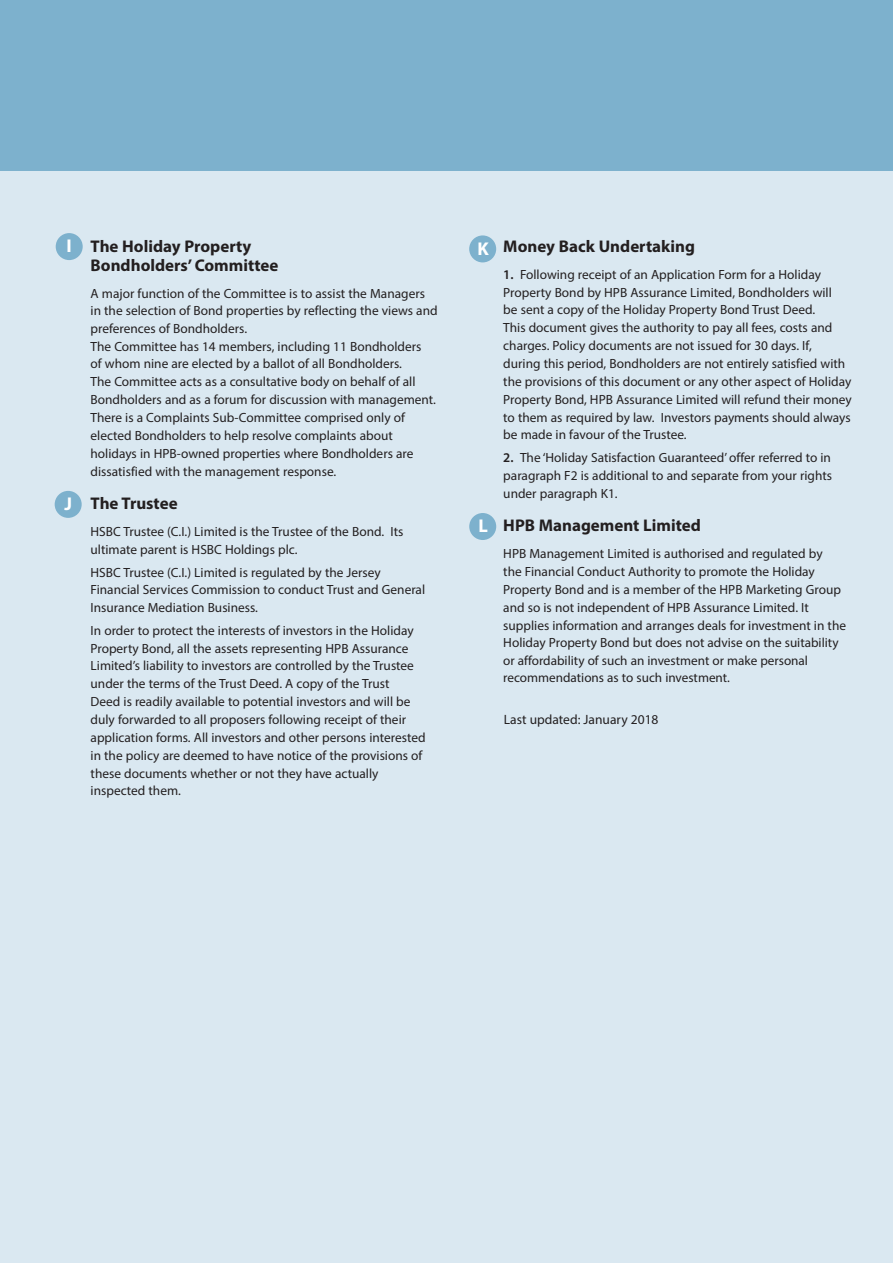
<style>
.page{position:relative;width:893px;height:1263px;background:#dae8f1}
.page>*{position:absolute;margin:0;border:0;box-sizing:border-box;transform-origin:0 0}
.t1{font:700 18.45px "Myriad Pro";color:#fff}
.t2{font:700 16.95px/19.5px "Myriad Pro";color:#231f20}
.t3{font:13.5px "Myriad Pro";color:#231f20}
.t4{font:13.35px/17.9px "Myriad Pro";color:#231f20}
.t5{font:13.2px/17.2px "Myriad Pro";color:#231f20}
.s1{font-weight:600}
.s2{font-size:13.2px}
</style>
<div class="page">
<div style="left:469px;top:513px;width:27px;height:27px;background:#7db1cd;border-radius:50%"></div>
<div style="left:469px;top:235px;width:27px;height:27px;background:#7db1cd;border-radius:50%"></div>
<div style="left:55px;top:491px;width:27px;height:27px;background:#7db1cd;border-radius:50%"></div>
<div style="left:56px;top:233px;width:27px;height:27px;background:#7db1cd;border-radius:50%"></div>
<div style="left:0;top:0;width:893px;height:170px;background:#7db1cd"></div>
<h1 class="t1" style="left:67px;top:234px;width:7px">I</h1>
<h1 class="t1" style="left:64px;top:492px;width:9px">J</h1>
<p class="t2" style="left:91px;top:236px;width:189px">The Holiday Property<br>Bondholders’ Committee</p>
<p class="t4" style="left:91px;top:284px;width:348px">A major function of the Committee is to assist the Managers in the selection of Bond properties by reflecting the views and preferences of Bondholders.<br>The Committee has 14 members, including 11 Bondholders<br>of whom nine are elected by a ballot of all Bondholders.<br>The Committee acts as a consultative body on behalf of all Bondholders and as a forum for discussion with management.<br>There is a Complaints Sub-Committee comprised only of elected Bondholders to help resolve complaints about holidays in HPB-owned properties where Bondholders are dissatisfied with the management response.</p>
<p class="t2" style="left:91px;top:493px;width:89px">The Trustee</p>
<p class="t4" style="left:91px;top:522px;width:314px">HSBC Trustee (C.I.) Limited is the Trustee of the Bond. Its ultimate parent is HSBC Holdings plc.</p>
<p class="t4" style="left:91px;top:563px;width:336px">HSBC Trustee (C.I.) Limited is regulated by the Jersey<br>Financial Services Commission to conduct Trust and General<br>Insurance Mediation Business.</p>
<p class="t4" style="left:91px;top:621px;width:337px">In order to protect the interests of investors in the Holiday Property Bond, all the assets representing HPB Assurance Limited’s liability to investors are controlled by the Trustee under the terms of the Trust Deed. A copy of the Trust<br>Deed is readily available to potential investors and will be duly forwarded to all proposers following receipt of their application forms. All investors and other persons interested in the policy are deemed to have notice of the provisions of these documents whether or not they have actually inspected them.</p>
<h1 class="t1" style="left:477px;top:236px;width:13px">K</h1>
<h1 class="t1" style="left:478px;top:514px;width:11px">L</h1>
<p class="t2" style="left:503px;top:236px;width:193px">Money Back Undertaking</p>
<p class="t4" style="left:503px;top:265px;width:350px"><span class="s1">1.</span> Following receipt of an Application Form for a Holiday Property Bond by HPB Assurance Limited, Bondholders will<br>be sent a copy of the Holiday Property Bond Trust Deed.<br>This document gives the authority to pay all fees, costs and charges. Policy documents are not issued for 30 days. If, during this period, Bondholders are not entirely satisfied with the provisions of this document or any other aspect of Holiday Property Bond, HPB Assurance Limited will refund their money to them as required by law. Investors payments should always be made in favour of the Trustee.</p>
<p class="t4" style="left:503px;top:448px;width:330px;text-align:justify"><span class="s1">2.</span> The ‘Holiday Satisfaction Guaranteed’ offer referred to in paragraph F2 is additional to and separate from your rights under paragraph K1.</p>
<p class="t2" style="left:503px;top:515px;width:199px">HPB Management Limited</p>
<p class="t4" style="left:503px;top:545px;width:344px">HPB Management Limited is authorised and regulated by<br>the Financial Conduct Authority to promote the Holiday Property Bond and is a member of the HPB Marketing Group and so is not independent of HPB Assurance Limited. It supplies information and arranges deals for investment in the Holiday Property Bond but does not <span class="s2">advise on the suitability</span></p>
<p class="t5" style="left:503px;top:651px;width:306px">or affordability of such an investment or make personal recommendations as to such investment.</p>
<p class="t3" style="left:504px;top:711px;width:156px">Last updated: January 2018</p>
</div>
